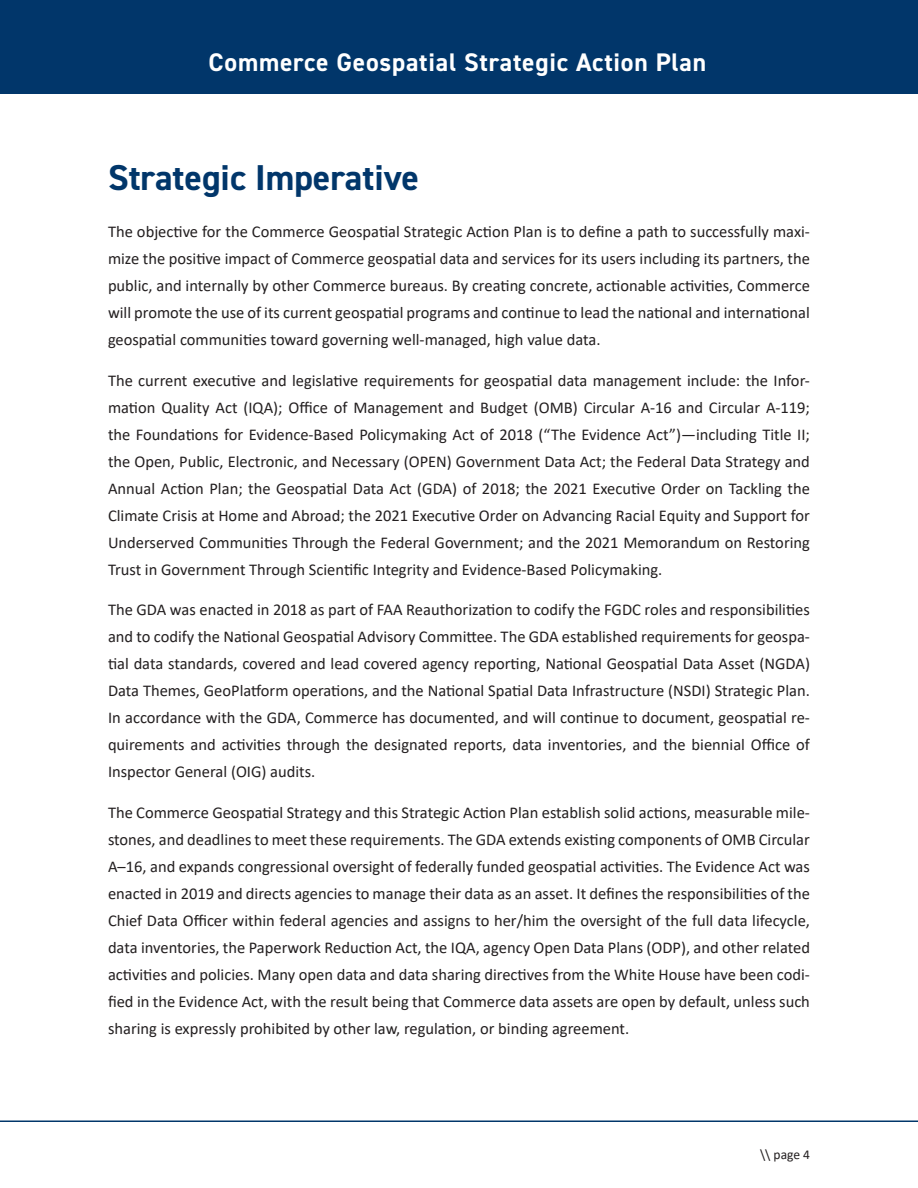
<style>
.page{position:relative;width:918px;height:1188px;background:#fff}
.page>*{position:absolute;margin:0;border:0;box-sizing:border-box;transform-origin:0 0}
.t1{font:700 36px "DIN2014";color:#01366a}
.t2{font:700 25.5px "DIN2014";letter-spacing:.03em;color:#fff}
.t3{font:16.5px/27px "Calibri";color:#231f20;text-align:justify}
.t4{font:13.5px "Calibri";color:#231f20}
</style>
<div class="page">
<div style="left:0;top:0;width:918px;height:94px;background:#01366a"></div>
<hr style="left:0;top:1120px;width:918px;height:2px;background:#01366a">
<h2 class="t2" style="left:209px;top:45px;width:499px">Commerce Geospatial Strategic Action Plan</h2>
<h2 class="t1" style="left:108px;top:154px;width:312px">Strategic Imperative</h2>
<p class="t3" style="left:108px;top:218px;width:704px">The objective for the Commerce Geospatial Strategic Action Plan is to define a path to successfully maxi&shy;mize the positive impact of Commerce geospatial data and services for its users including its partners, the public, and internally by other Commerce bureaus. By creating concrete, actionable activities, Commerce will promote the use of its current geospatial programs and continue to lead the national and international geospatial communities toward governing well-managed, high value data.</p>
<p class="t3" style="left:108px;top:366px;width:704px">The current executive and legislative requirements for geospatial data management include: the Infor&shy;mation Quality Act (IQA); Office of Management and Budget (OMB) Circular A-16 and Circular A-119; the Foundations for Evidence-Based Policymaking Act of 2018 (“The Evidence Act”)—including Title II; the Open, Public, Electronic, and Necessary (OPEN) Government Data Act; the Federal Data Strategy and Annual Action Plan; the Geospatial Data Act (GDA) of 2018; the 2021 Executive Order on Tackling the Climate Crisis at Home and Abroad; the 2021 Executive Order on Advancing Racial Equity and Support for Underserved Communities Through the Federal Government; and the 2021 Memorandum on Restoring Trust in Government Through Scientific Integrity and Evidence-Based Policymaking.</p>
<p class="t3" style="left:108px;top:596px;width:704px">The GDA was enacted in 2018 as part of FAA Reauthorization to codify the FGDC roles and responsibilities and to codify the National Geospatial Advisory Committee. The GDA established requirements for geospa&shy;tial data standards, covered and lead covered agency reporting, National Geospatial Data Asset (NGDA)<br>Data Themes, GeoPlatform operations, and the National Spatial Data Infrastructure (NSDI) Strategic Plan.<br>In accordance with the GDA, Commerce has documented, and will continue to document, geospatial re&shy;quirements and activities through the designated reports, data inventories, and the biennial Office of Inspector General (OIG) audits.</p>
<p class="t3" style="left:108px;top:798px;width:704px">The Commerce Geospatial Strategy and this Strategic Action Plan establish solid actions, measurable mile&shy;stones, and deadlines to meet these requirements. The GDA extends existing components of OMB Circular A–16, and expands congressional oversight of federally funded geospatial activities. The Evidence Act was enacted in 2019 and directs agencies to manage their data as an asset. It defines the responsibilities of the Chief Data Officer within federal agencies and assigns to her/him the oversight of the full data lifecycle, data inventories, the Paperwork Reduction Act, the IQA, agency Open Data Plans (ODP), and other related activities and policies. Many open data and data sharing directives from the White House have been codi&shy;fied in the Evidence Act, with the result being that Commerce data assets are open by default, unless such sharing is expressly prohibited by other law, regulation, or binding agreement.</p>
<p class="t4" style="left:760px;top:1145px;width:51px">\\ page 4</p>
</div>
